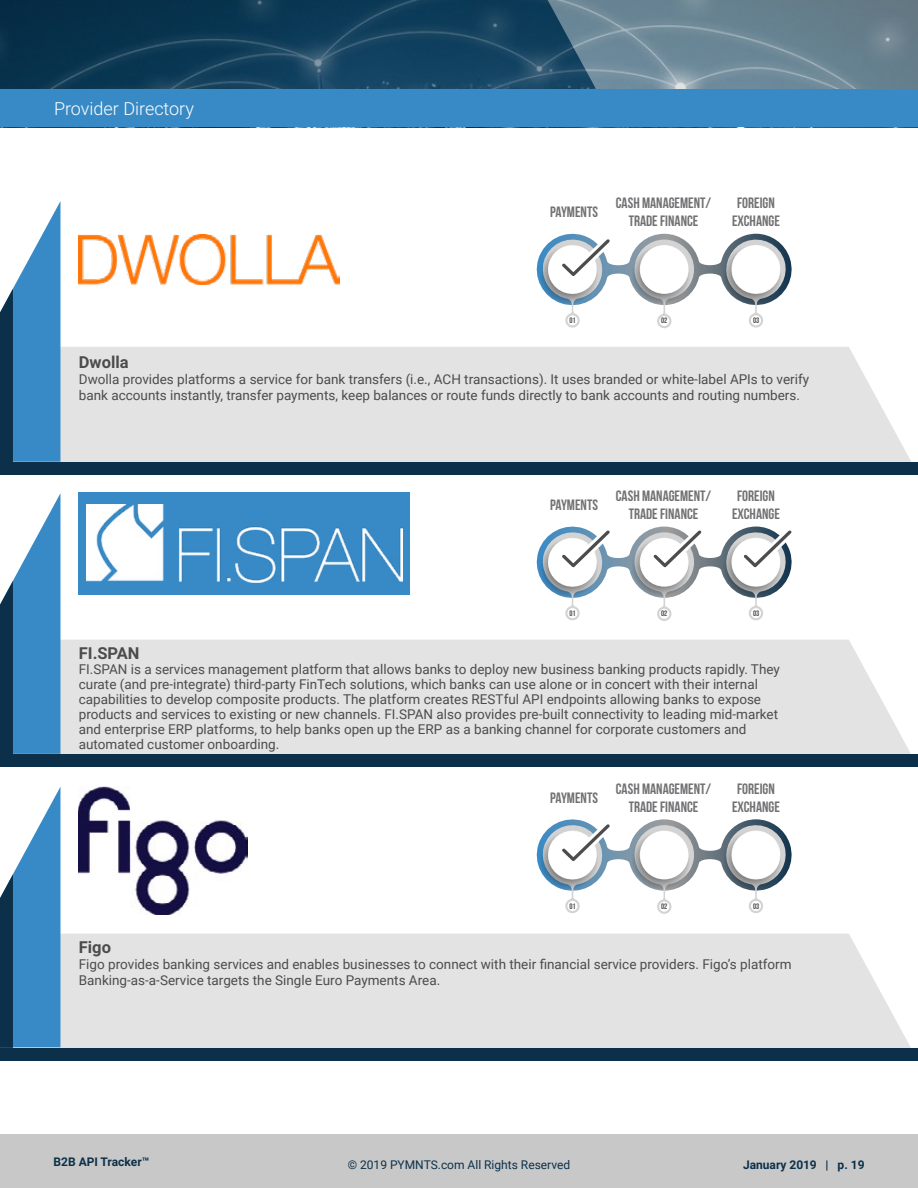
<style>
.page{position:relative;width:918px;height:1188px;background:#fff}
.page>*{position:absolute;margin:0;border:0;box-sizing:border-box;transform-origin:0 0}
.t1{font:300 18px "Roboto";color:#fff}
.Directory_body_headi{font:700 16.5px "Roboto";color:#4c4c4c}
.t2{font:700 15px/18px "Bebas Neue";color:#717073;text-align:center}
.directory_body{font:13.5px/15px "Roboto";color:#4c4c4c}
.t3{font:12px "Roboto";color:#0c304a}
.t4{font:700 12px "Roboto";color:#0c304a}
.t5{font:700 7.95px "Bebas Neue";color:#4c4c4c}
</style>
<div class="page">
<svg style="left:617px;top:0;width:301px;height:90px;background:#6c8695"></svg>
<svg style="left:0;top:0;width:617px;height:90px;background:#18435f"></svg>
<div style="left:60px;top:347px;width:851px;height:115px;background:#e3e3e3"></div>
<div style="left:60px;top:640px;width:851px;height:114px;background:#e3e3e3"></div>
<div style="left:60px;top:934px;width:851px;height:114px;background:#e3e3e3"></div>
<div style="left:0;top:90px;width:918px;height:37px;background:#388ac6"></div>
<div style="left:0;top:1134px;width:918px;height:54px;background:#c8c8c8"></div>
<div style="left:0;top:462px;width:918px;height:13px;background:#0c304a"></div>
<div style="left:0;top:754px;width:918px;height:13px;background:#0c304a"></div>
<div style="left:0;top:1048px;width:918px;height:13px;background:#0c304a"></div>
<svg style="left:0;top:494px;width:60px;height:260px"></svg>
<svg style="left:0;top:202px;width:60px;height:260px"></svg>
<svg style="left:0;top:787px;width:60px;height:261px"></svg>
<img style="left:79px;top:234px;width:261px;height:50px">
<svg style="left:536px;top:233px;width:256px;height:95px"></svg>
<div style="left:79px;top:492px;width:331px;height:103px;background:#388ac6"></div>
<img style="left:87px;top:504px;width:315px;height:79px">
<svg style="left:536px;top:526px;width:256px;height:95px"></svg>
<img style="left:79px;top:786px;width:169px;height:128px">
<svg style="left:536px;top:819px;width:256px;height:95px"></svg>
<h1 class="t1" style="left:54px;top:96px;width:142px">Provider Directory</h1>
<p class="t2" style="left:550px;top:203px;width:49px">PAYMENTS</p>
<p class="t2" style="left:616px;top:194px;width:97px">CASH MANAGEMENT/<br>TRADE FINANCE</p>
<p class="t2" style="left:732px;top:194px;width:49px">FOREIGN<br>EXCHANGE</p>
<p class="t5" style="left:569px;top:316px;width:8px">01</p>
<p class="t5" style="left:661px;top:316px;width:8px">02</p>
<p class="t5" style="left:753px;top:316px;width:8px">03</p>
<p class="Directory_body_headi" style="left:79px;top:350px;width:51px">Dwolla</p>
<p class="directory_body" style="left:79px;top:370px;width:732px;line-height:16.2px">Dwolla provides platforms a service for bank transfers (i.e., ACH transactions). It uses branded or white-label APIs to verify bank accounts instantly, transfer payments, keep balances or route funds directly to bank accounts and routing numbers.</p>
<p class="t2" style="left:550px;top:496px;width:49px">PAYMENTS</p>
<p class="t2" style="left:616px;top:487px;width:97px">CASH MANAGEMENT/<br>TRADE FINANCE</p>
<p class="t2" style="left:732px;top:487px;width:49px">FOREIGN<br>EXCHANGE</p>
<p class="t5" style="left:569px;top:609px;width:8px">01</p>
<p class="t5" style="left:661px;top:609px;width:8px">02</p>
<p class="t5" style="left:753px;top:609px;width:8px">03</p>
<p class="Directory_body_headi" style="left:79px;top:641px;width:62px">FI.SPAN</p>
<p class="directory_body" style="left:79px;top:661px;width:703px">FI.SPAN is a services management platform that allows banks to deploy new business banking products rapidly. They curate (and pre-integrate) third-party FinTech solutions, which banks can use alone or in concert with their internal capabilities to develop composite products. The platform creates RESTful API endpoints allowing banks to expose products and services to existing or new channels. FI.SPAN also provides pre-built connectivity to leading mid-market and enterprise ERP platforms, to help banks open up the ERP as a banking channel for corporate customers and automated customer onboarding.</p>
<p class="t2" style="left:550px;top:789px;width:49px">PAYMENTS</p>
<p class="t2" style="left:616px;top:780px;width:97px">CASH MANAGEMENT/<br>TRADE FINANCE</p>
<p class="t2" style="left:732px;top:780px;width:49px">FOREIGN<br>EXCHANGE</p>
<p class="t5" style="left:569px;top:902px;width:8px">01</p>
<p class="t5" style="left:661px;top:902px;width:8px">02</p>
<p class="t5" style="left:753px;top:902px;width:8px">03</p>
<p class="Directory_body_headi" style="left:79px;top:935px;width:34px">Figo</p>
<p class="directory_body" style="left:79px;top:955px;width:714px;line-height:16.2px">Figo provides banking services and enables businesses to connect with their financial service providers. Figo’s platform<br>Banking-as-a-Service targets the Single Euro Payments Area.</p>
<p class="t4" style="left:53px;top:1153px;width:97px">B2B API Tracker™</p>
<p class="t3" style="left:348px;top:1157px;width:224px">© 2019 PYMNTS.com All Rights Reserved</p>
<p class="t4" style="left:743px;top:1157px;width:123px">January 2019 | p. 19</p>
</div>
